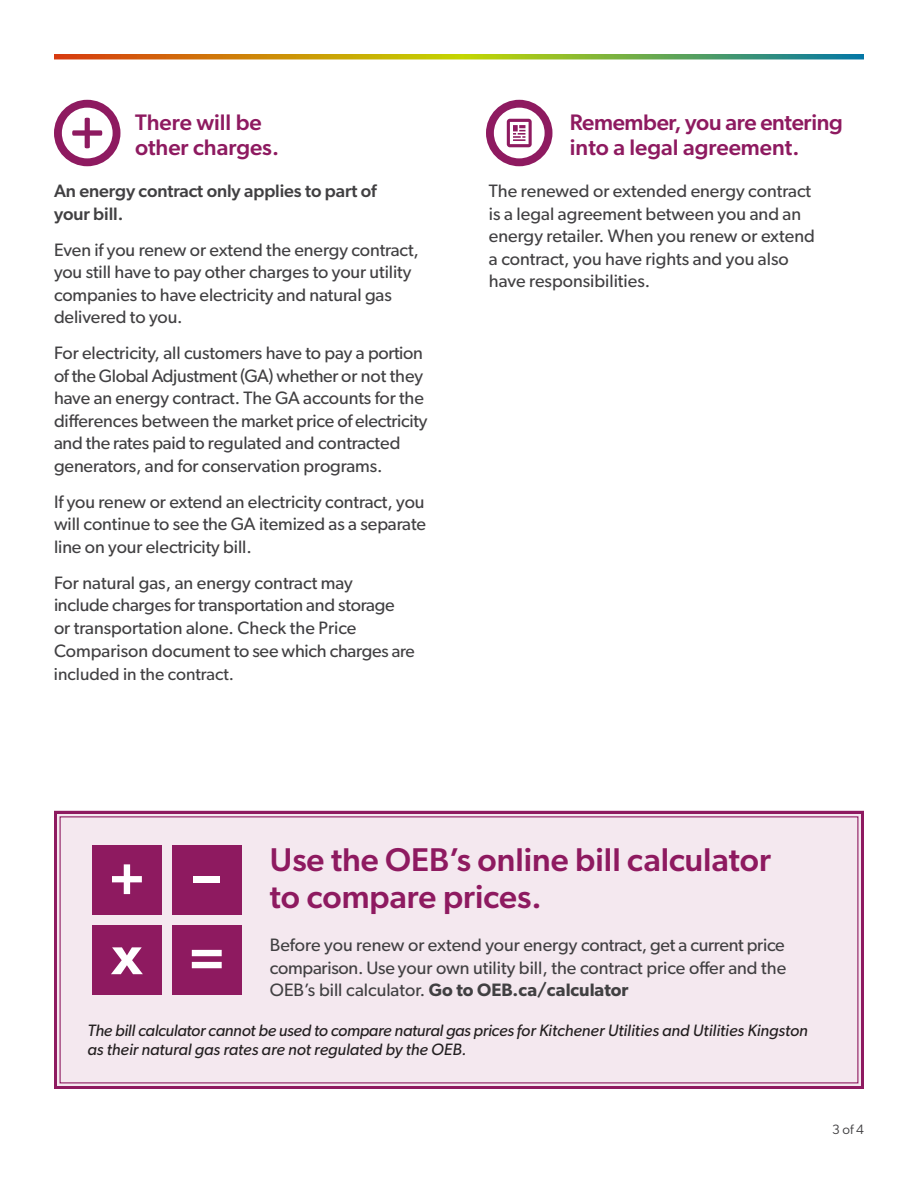
<style>
.page{position:relative;width:918px;height:1188px;background:#fff}
.page>*{position:absolute;margin:0;border:0;box-sizing:border-box;transform-origin:0 0}
.t1{font:600 54.45px/79.8px "Gibson";color:#fff}
.t2{font:500 33px/37.5px "Gibson";color:#8e1a60}
.t3{font:500 22.5px/24px "Gibson";color:#8e1a60}
.t4{font:18px/22.5px "Gibson";letter-spacing:-.005em;color:#414042}
.t5{font:500 18px/22.5px "Gibson";letter-spacing:-.005em;color:#414042}
.t6{font:17.4px "Gibson";color:#414042}
.t7{font:italic 16.5px/19.5px "Gibson";letter-spacing:-.005em;color:#231f20}
.t8{font:13.5px "Gibson";color:#414042}
.s1{font-size:17.4px}
.s2{font-weight:600}
</style>
<div class="page">
<svg style="left:54px;top:54px;width:810px;height:5px;background:#98972d"></svg>
<svg style="left:54px;top:810px;width:810px;height:279px;background:#972d6d"></svg>
<div style="left:57px;top:814px;width:804px;height:272px;background:#f4e8ef"></div>
<svg style="left:54px;top:100px;width:66px;height:66px"></svg>
<svg style="left:486px;top:100px;width:66px;height:66px"></svg>
<div style="left:92px;top:845px;width:70px;height:70px;background:#8e1a60"></div>
<div style="left:172px;top:845px;width:70px;height:70px;background:#8e1a60"></div>
<div style="left:92px;top:925px;width:70px;height:69px;background:#8e1a60"></div>
<div style="left:172px;top:925px;width:70px;height:69px;background:#8e1a60"></div>
<p class="t3" style="left:135px;top:110px;width:146px">There will be other charges.</p>
<p class="t5" style="left:54px;top:179px;width:324px">An energy contract only applies to part of your bill.</p>
<p class="t4" style="left:54px;top:238px;width:367px">Even if you renew or extend the energy contract, you still have to pay other charges to your utility companies to have electricity and natural gas delivered to you.</p>
<p class="t4" style="left:54px;top:342px;width:375px">For electricity, all customers have to pay a portion of the Global Adjustment (GA) whether or not they have an energy contract. The GA accounts for the differences between the market price of electricity and the rates paid to regulated and contracted generators, and for conservation programs.</p>
<p class="t4" style="left:54px;top:490px;width:374px;text-align:justify">If you renew or extend an electricity contract, you will continue to see the GA itemized as a separate line on your electricity bill.</p>
<p class="t4" style="left:54px;top:571px;width:362px">For natural gas, an energy contract may<br>include charges for transportation and storage or transportation alone. Check the Price Comparison document to see which charge<span class="s1">s are</span></p>
<p class="t6" style="left:54px;top:664px;width:182px">included in the contract.</p>
<p class="t3" style="left:570px;top:110px;width:274px">Remember, you are entering into a legal agreement.</p>
<p class="t4" style="left:489px;top:180px;width:327px">The renewed or extended energy contract is a legal agreement between you and an energy retailer. When you renew or extend a contract, you have rights and you also have responsibilities.</p>
<p class="t2" style="left:270px;top:840px;width:503px">Use the OEB’s online bill calculator to compare prices.</p>
<p class="t4" style="left:270px;top:933px;width:518px;text-align:justify">Before you renew or extend your energy contract, get a current price comparison. Use your own utility bill, the contract price offer and the OEB’s bill calculator. <span class="s2">Go to OEB.ca/calculator</span></p>
<p class="t7" style="left:88px;top:1020px;width:722px">The bill calculator cannot be used to compare natural gas prices for Kitchener Utilities and Utilities Kingston as their natural gas rates are not regulated by the OEB.</p>
<p class="t1" style="left:108px;top:836px;width:119px">+ – x =</p>
<p class="t8" style="left:832px;top:1121px;width:33px">3 of 4</p>
</div>
